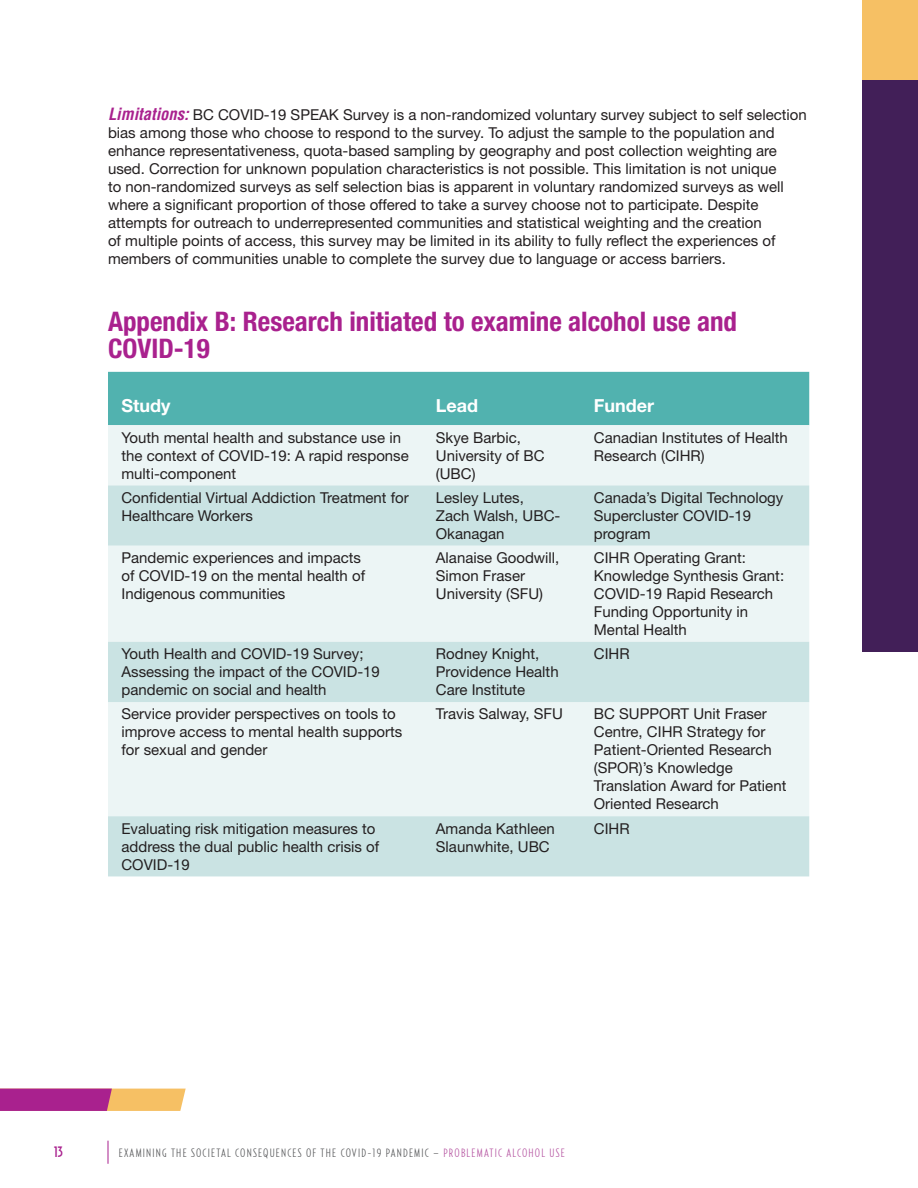
<style>
.page{position:relative;width:918px;height:1188px;background:#fff}
.page>*{position:absolute;margin:0;border:0;box-sizing:border-box;transform-origin:0 0}
.Headline_1{font:700 condensed 27px/27px "Helvetica Neue LT Pro";color:#a9218e}
.Table_Head{font:700 18px "Helvetica Neue LT Std";color:#fff}
.Body{font:15px/18px "Helvetica Neue LT Std";color:#231f20}
.t1{font:500 15px "Relay Comp";color:#a9218e}
.t2{font:300 12px "Relay Comp";letter-spacing:.1em;color:#57585a}
.t3{font:300 12px "Relay Comp";color:#b554a1}
.s1{font-family:"Helvetica LT Std";font-weight:700;font-style:italic;font-stretch:condensed;font-size:16.5px;color:#a9218e}
.s2{color:#b554a1}
</style>
<div class="page">
<svg style="left:0;top:1089px;width:186px;height:22px;background:#c8637f"></svg>
<svg style="left:108px;top:1141px;width:1px;height:23px"></svg>
<div style="left:862px;top:80px;width:56px;height:572px;background:#421f58"></div>
<div style="left:862px;top:0;width:56px;height:80px;background:#f6c064"></div>
<div style="left:108px;top:372px;width:701px;height:53px;background:#51b2af"></div>
<div style="left:108px;top:425px;width:701px;height:60px;background:#ecf5f5"></div>
<svg style="left:108px;top:485px;width:701px;height:391px;background:#dcecec"></svg>
<p class="Body" style="left:108px;top:105px;width:700px"><span class="s1">Limitations:</span> BC COVID‑19 SPEAK Survey is a non-randomized voluntary survey subject to self selection bias among those who choose to respond to the survey. To adjust the sample to the population and enhance representativeness, quota-based sampling by geography and post collection weighting are used. Correction for unknown population characteristics is not possible. This limitation is not unique<br>to non-randomized surveys as self selection bias is apparent in voluntary randomized surveys as well where a significant proportion of those offered to take a survey choose not to participate. Despite attempts for outreach to underrepresented communities and statistical weighting and the creation<br>of multiple points of access, this survey may be limited in its ability to fully reflect the experiences of members of communities unable to complete the survey due to language or access barriers.</p>
<p class="Headline_1" style="left:108px;top:308px;width:631px">Appendix B: Research initiated to examine alcohol use and<br>COVID‑19</p>
<p class="Table_Head" style="left:122px;top:394px;width:51px">Study</p>
<p class="Table_Head" style="left:436px;top:394px;width:44px">Lead</p>
<p class="Table_Head" style="left:594px;top:394px;width:62px">Funder</p>
<p class="Body" style="left:122px;top:428px;width:289px">Youth mental health and substance use in the context of COVID‑19: A rapid response multi-component</p>
<p class="Body" style="left:436px;top:428px;width:110px">Skye Barbic,<br>University of BC (UBC)</p>
<p class="Body" style="left:594px;top:428px;width:195px">Canadian Institutes of Health<br>Research (CIHR)</p>
<p class="Body" style="left:122px;top:488px;width:289px">Confidential Virtual Addiction Treatment for<br>Healthcare Workers</p>
<p class="Body" style="left:436px;top:488px;width:124px">Lesley Lutes,<br>Zach Walsh, UBC-<br>Okanagan</p>
<p class="Body" style="left:594px;top:488px;width:191px">Canada’s Digital Technology<br>Supercluster COVID‑19 program</p>
<p class="Body" style="left:122px;top:549px;width:245px">Pandemic experiences and impacts of COVID‑19 on the mental health of<br>Indigenous communities</p>
<p class="Body" style="left:436px;top:549px;width:125px">Alanaise Goodwill,<br>Simon Fraser<br>University (SFU)</p>
<p class="Body" style="left:594px;top:549px;width:192px">CIHR Operating Grant:<br>Knowledge Synthesis Grant:<br>COVID‑19 Rapid Research<br>Funding Opportunity in<br>Mental Health</p>
<p class="Body" style="left:122px;top:645px;width:260px">Youth Health and COVID‑19 Survey;<br>Assessing the impact of the COVID‑19 pandemic on social and health</p>
<p class="Body" style="left:436px;top:645px;width:124px">Rodney Knight,<br>Providence Health<br>Care Institute</p>
<p class="Body" style="left:594px;top:645px;width:37px">CIHR</p>
<p class="Body" style="left:122px;top:705px;width:282px">Service provider perspectives on tools to improve access to mental health supports for sexual and gender</p>
<p class="Body" style="left:436px;top:705px;width:129px">Travis Salway, SFU</p>
<p class="Body" style="left:594px;top:705px;width:194px">BC SUPPORT Unit Fraser<br>Centre, CIHR Strategy for<br>Patient-Oriented Research (SPOR)’s Knowledge<br>Translation Award for Patient<br>Oriented Research</p>
<p class="Body" style="left:122px;top:819px;width:259px">Evaluating risk mitigation measures to address the dual public health crisis of<br>COVID‑19</p>
<p class="Body" style="left:436px;top:819px;width:120px">Amanda Kathleen<br>Slaunwhite, UBC</p>
<p class="Body" style="left:594px;top:819px;width:37px">CIHR</p>
<p class="t1" style="left:54px;top:1143px;width:10px">13</p>
<p class="t2" style="left:119px;top:1146px;width:354px">EXAMINING THE SOCIETAL CONSEQUENCES OF THE COVID-19 PANDEMIC – <span class="s2">PROBLEMATIC</span></p>
<p class="t3" style="left:507px;top:1146px;width:13px">ALCOHOL</p>
<p class="t3" style="left:550px;top:1146px;width:12px">USE</p>
</div>
